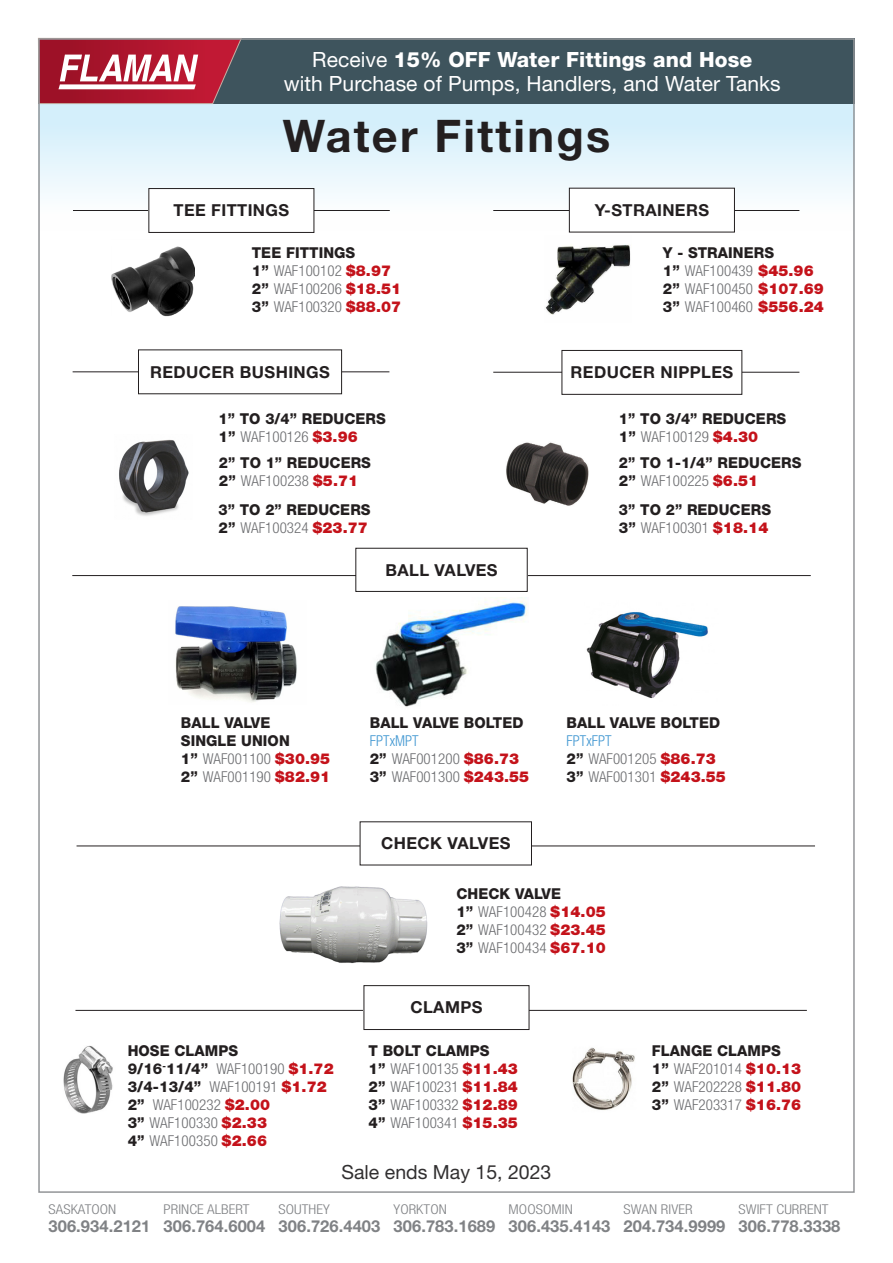
<style>
.page{position:relative;width:893px;height:1263px;background:#fff}
.page>*{position:absolute;margin:0;border:0;box-sizing:border-box;transform-origin:0 0}
.t1{font:700 45px "Helvetica Neue LT Std";letter-spacing:.05em;color:#231f20}
.t2{font:21px/24px "Helvetica Neue LT Std";letter-spacing:.005em;color:#fff;text-align:center}
.Standard_Features_Su{font:19.5px "Helvetica Neue LT Std";color:#312f30}
.t3{font:700 16.5px "Helvetica Neue LT Std";letter-spacing:.005em;color:#808285}
.t4{font:700 16.5px "Helvetica Neue LT Std";letter-spacing:.025em;color:#231f20}
.t5{font:300 condensed 15px "Helvetica Neue LT Std";letter-spacing:.005em;color:#6c6d70}
.t6{font:800 15px/18px "Helvetica Neue LT Std";letter-spacing:.005em;color:#231f20}
.t7{font:300 condensed 13.5px "Helvetica Neue LT Std";letter-spacing:.005em;color:#808285;scale:1.11 1}
.s1{font-weight:800}
.s2{font-weight:800;font-stretch:normal;color:#231f20}
.s3{font-weight:900;font-stretch:normal;color:#c4121a}
.s4{font-weight:300;font-stretch:condensed;color:#3f96d1}
.s5{font-weight:300;font-stretch:condensed;color:#6c6d70}
.s6{font-weight:900;color:#c4121a}
</style>
<div class="page">
<div style="left:38px;top:102px;width:817px;height:129px;background:linear-gradient(to bottom,#ceedfb,#fffefd)"></div>
<div style="left:38px;top:38px;width:817px;height:66px;background:#3e545d"></div>
<svg style="left:41px;top:41px;width:200px;height:63px;background:#b6495b"></svg>
<img style="left:545px;top:244px;width:86px;height:71px">
<img style="left:111px;top:246px;width:84px;height:71px">
<img style="left:119px;top:439px;width:70px;height:77px">
<img style="left:506px;top:442px;width:83px;height:64px">
<img style="left:63px;top:1045px;width:50px;height:68px">
<hr style="left:75px;top:1010px;width:732px;height:1px;background:#231f20">
<div style="left:364px;top:986px;width:165px;height:43px;background:#fff"></div>
<div style="left:364px;top:985px;width:165px;height:45px;border:1px solid #231f20"></div>
<img style="left:572px;top:1047px;width:63px;height:63px">
<hr style="left:72px;top:575px;width:739px;height:1px;background:#231f20">
<div style="left:356px;top:548px;width:171px;height:43px;background:#fff"></div>
<div style="left:356px;top:548px;width:171px;height:44px;border:1px solid #231f20"></div>
<img style="left:375px;top:599px;width:153px;height:108px">
<img style="left:586px;top:612px;width:122px;height:87px">
<img style="left:279px;top:886px;width:149px;height:77px">
<img style="left:175px;top:606px;width:122px;height:96px">
<hr style="left:73px;top:210px;width:317px;height:1px;background:#231f20">
<hr style="left:73px;top:372px;width:316px;height:1px;background:#231f20">
<div style="left:149px;top:189px;width:165px;height:43px;background:#fff"></div>
<div style="left:149px;top:188px;width:165px;height:45px;border:1px solid #231f20"></div>
<hr style="left:493px;top:210px;width:306px;height:1px;background:#231f20">
<hr style="left:493px;top:372px;width:306px;height:1px;background:#231f20">
<div style="left:569px;top:188px;width:165px;height:44px;background:#fff"></div>
<hr style="left:77px;top:846px;width:738px;height:1px;background:#231f20">
<div style="left:360px;top:822px;width:171px;height:43px;background:#fff"></div>
<div style="left:138px;top:350px;width:204px;height:44px;background:#fff"></div>
<div style="left:562px;top:350px;width:180px;height:44px;background:#fff"></div>
<div style="left:562px;top:350px;width:180px;height:44px;border:1px solid #231f20"></div>
<h2 class="t2" style="left:284px;top:48px;width:499px">Receive <span class="s1">15% OFF Water Fittings and Hose<br></span>with Purchase of Pumps, Handlers, and Water Tanks</h2>
<p class="t1" style="left:283px;top:108px;width:329px">Water Fittings</p>
<p class="t4" style="left:174px;top:200px;width:117px">TEE FITTINGS</p>
<p class="t4" style="left:595px;top:200px;width:116px">Y-STRAINERS</p>
<p class="t6" style="left:252px;top:244px;width:105px">TEE FITTINGS</p>
<p class="t5" style="left:252px;top:262px;width:141px"><span class="s2">1”</span> WAF100102 <span class="s3">$8.97</span></p>
<p class="t5" style="left:252px;top:280px;width:151px"><span class="s2">2”</span> WAF100206 <span class="s3">$18.51</span></p>
<p class="t5" style="left:252px;top:298px;width:151px"><span class="s2">3”</span> WAF100320 <span class="s3">$88.07</span></p>
<p class="t6" style="left:663px;top:244px;width:113px">Y - STRAINERS</p>
<p class="t5" style="left:663px;top:262px;width:152px"><span class="s2">1”</span> WAF100439 <span class="s3">$45.96</span></p>
<p class="t5" style="left:663px;top:280px;width:162px"><span class="s2">2”</span> WAF100450 <span class="s3">$107.69</span></p>
<p class="t5" style="left:663px;top:298px;width:162px"><span class="s2">3”</span> WAF100460 <span class="s3">$556.24</span></p>
<p class="t4" style="left:150px;top:362px;width:181px">REDUCER BUSHINGS</p>
<p class="t4" style="left:571px;top:362px;width:164px">REDUCER NIPPLES</p>
<p class="t6" style="left:219px;top:409px;width:169px">1” TO 3/4” REDUCERS</p>
<p class="t5" style="left:219px;top:428px;width:141px"><span class="s2">1”</span> WAF100126 <span class="s3">$3.96</span></p>
<p class="t6" style="left:219px;top:454px;width:154px">2” TO 1” REDUCERS</p>
<p class="t5" style="left:219px;top:472px;width:141px"><span class="s2">2”</span> WAF100238 <span class="s3">$5.71</span></p>
<p class="t6" style="left:219px;top:501px;width:154px">3” TO 2” REDUCERS</p>
<p class="t5" style="left:219px;top:519px;width:151px"><span class="s2">2”</span> WAF100324 <span class="s3">$23.77</span></p>
<p class="t4" style="left:385px;top:560px;width:114px">BALL VALVES</p>
<p class="t6" style="left:619px;top:409px;width:169px">1” TO 3/4” REDUCERS</p>
<p class="t5" style="left:619px;top:428px;width:141px"><span class="s2">1”</span> WAF100129 <span class="s3">$4.30</span></p>
<p class="t6" style="left:619px;top:454px;width:184px">2” TO 1-1/4” REDUCERS</p>
<p class="t5" style="left:619px;top:472px;width:141px"><span class="s2">2”</span> WAF100225 <span class="s3">$6.51</span></p>
<p class="t6" style="left:619px;top:501px;width:154px">3” TO 2” REDUCERS</p>
<p class="t5" style="left:619px;top:519px;width:151px"><span class="s2">3”</span> WAF100301 <span class="s3">$18.14</span></p>
<p class="t6" style="left:181px;top:714px;width:110px">BALL VALVE<br>SINGLE UNION</p>
<p class="t5" style="left:181px;top:750px;width:151px"><span class="s2">1”</span> WAF001100 <span class="s3">$30.95</span></p>
<p class="t5" style="left:181px;top:768px;width:151px"><span class="s2">2”</span> WAF001190 <span class="s3">$82.91</span></p>
<p class="t6" style="left:370px;top:714px;width:155px">BALL VALVE BOLTED<br><span class="s4">FPTxMPT</span></p>
<p class="t5" style="left:370px;top:750px;width:151px"><span class="s2">2”</span> WAF001200 <span class="s3">$86.73</span></p>
<p class="t5" style="left:370px;top:768px;width:161px"><span class="s2">3”</span> WAF001300 <span class="s3">$243.55</span></p>
<p class="t4" style="left:381px;top:833px;width:131px">CHECK VALVES</p>
<p class="t6" style="left:566px;top:714px;width:155px">BALL VALVE BOLTED<br><span class="s4">FPTxFPT</span></p>
<p class="t5" style="left:566px;top:750px;width:151px"><span class="s2">2”</span> WAF001205 <span class="s3">$86.73</span></p>
<p class="t5" style="left:566px;top:768px;width:161px"><span class="s2">3”</span> WAF001301 <span class="s3">$243.55</span></p>
<p class="t6" style="left:456px;top:885px;width:106px">CHECK VALVE</p>
<p class="t5" style="left:456px;top:903px;width:151px"><span class="s2">1”</span> WAF100428 <span class="s3">$14.05</span></p>
<p class="t5" style="left:456px;top:921px;width:151px"><span class="s2">2”</span> WAF100432 <span class="s3">$23.45</span></p>
<p class="t5" style="left:456px;top:939px;width:151px"><span class="s2">3”</span> WAF100434 <span class="s3">$67.10</span></p>
<p class="t4" style="left:410px;top:997px;width:74px">CLAMPS</p>
<p class="t6" style="left:128px;top:1041px;width:112px">HOSE CLAMPS</p>
<p class="t6" style="left:128px;top:1059px;width:207px">9/16<sup>-</sup>11/4” <span class="s5">WAF100190</span> <span class="s6">$1.72</span></p>
<p class="t6" style="left:128px;top:1077px;width:201px">3/4-13/4” <span class="s5">WAF100191</span> <span class="s6">$1.72</span></p>
<p class="t5" style="left:128px;top:1096px;width:144px"><span class="s2">2”</span> WAF100232 <span class="s3">$2.00</span></p>
<p class="t5" style="left:128px;top:1114px;width:141px"><span class="s2">3”</span> WAF100330 <span class="s3">$2.33</span></p>
<p class="t5" style="left:128px;top:1132px;width:141px"><span class="s2">4”</span> WAF100350 <span class="s3">$2.66</span></p>
<p class="t6" style="left:369px;top:1041px;width:123px">T BOLT CLAMPS</p>
<p class="t5" style="left:369px;top:1060px;width:151px"><span class="s2">1”</span> WAF100135 <span class="s3">$11.43</span></p>
<p class="t5" style="left:369px;top:1078px;width:151px"><span class="s2">2”</span> WAF100231 <span class="s3">$11.84</span></p>
<p class="t5" style="left:369px;top:1096px;width:151px"><span class="s2">3”</span> WAF100332 <span class="s3">$12.89</span></p>
<p class="t5" style="left:369px;top:1114px;width:151px"><span class="s2">4”</span> WAF100341 <span class="s3">$15.35</span></p>
<p class="t6" style="left:652px;top:1041px;width:130px">FLANGE CLAMPS</p>
<p class="t5" style="left:652px;top:1060px;width:151px"><span class="s2">1”</span> WAF201014 <span class="s3">$10.13</span></p>
<p class="t5" style="left:652px;top:1078px;width:151px"><span class="s2">2”</span> WAF202228 <span class="s3">$11.80</span></p>
<p class="t5" style="left:652px;top:1096px;width:151px"><span class="s2">3”</span> WAF203317 <span class="s3">$16.76</span></p>
<p class="Standard_Features_Su" style="left:342px;top:1160px;width:211px">Sale ends May 15, 2023</p>
<p class="t7" style="left:49px;top:1201px;width:63px">SASKATOON</p>
<p class="t3" style="left:49px;top:1216px;width:103px">306.934.2121</p>
<p class="t7" style="left:164px;top:1201px;width:79px">PRINCE ALBERT</p>
<p class="t3" style="left:164px;top:1216px;width:103px">306.764.6004</p>
<p class="t7" style="left:279px;top:1201px;width:48px">SOUTHEY</p>
<p class="t3" style="left:279px;top:1216px;width:103px">306.726.4403</p>
<p class="t7" style="left:394px;top:1201px;width:49px">YORKTON</p>
<p class="t3" style="left:394px;top:1216px;width:103px">306.783.1689</p>
<p class="t7" style="left:509px;top:1201px;width:59px">MOOSOMIN</p>
<p class="t3" style="left:509px;top:1216px;width:103px">306.435.4143</p>
<p class="t7" style="left:624px;top:1201px;width:64px">SWAN RIVER</p>
<p class="t3" style="left:624px;top:1216px;width:103px">204.734.9999</p>
<p class="t7" style="left:739px;top:1201px;width:83px">SWIFT CURRENT</p>
<p class="t3" style="left:739px;top:1216px;width:103px">306.778.3338</p>
</div>
